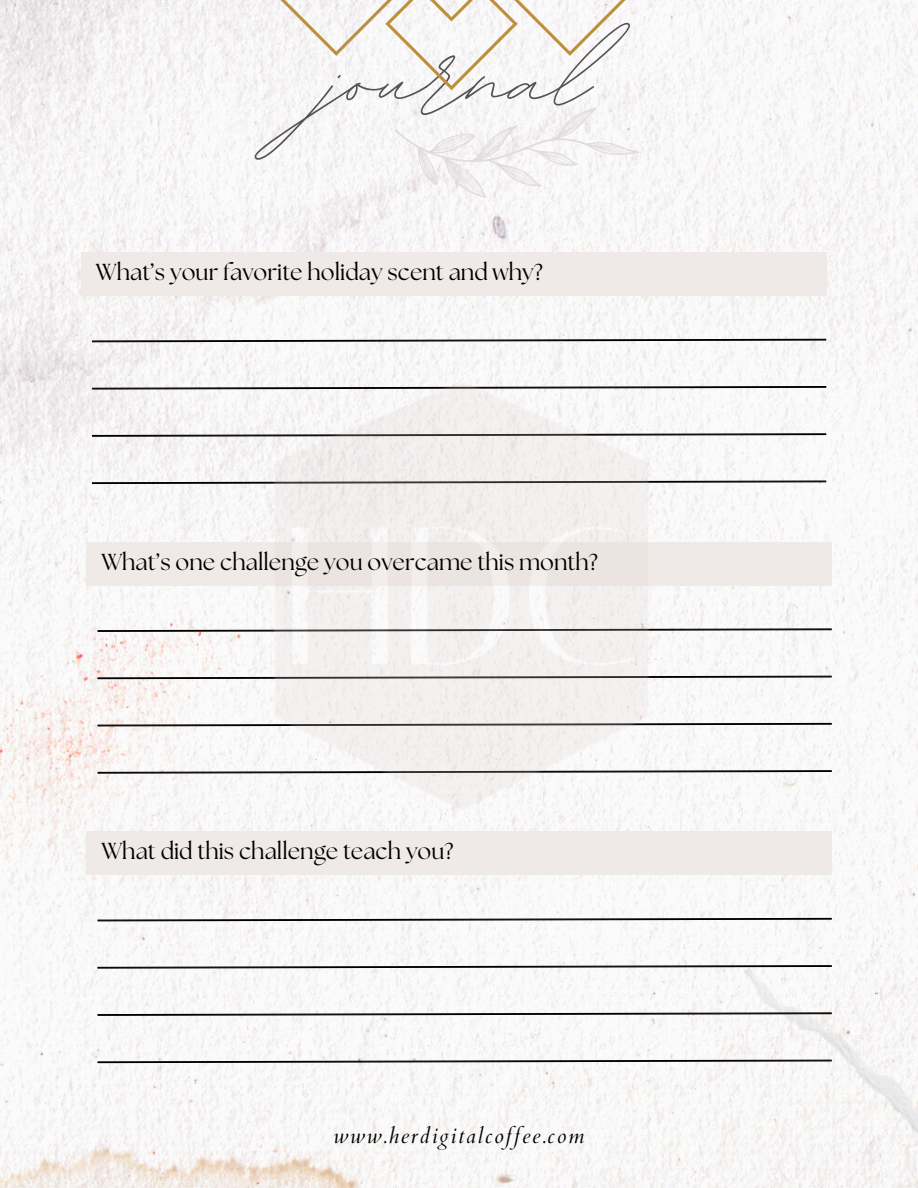
<style>
.page{position:relative;width:918px;height:1188px;background:#fff}
.page>*{position:absolute;margin:0;border:0;box-sizing:border-box;transform-origin:0 0}
.t1{font:148.5px "BD Script";color:#545454}
.t2{font:23.1px "The Seasons";color:#000}
.t3{font:italic 21.45px "Cardo";letter-spacing:.085em;color:#000}
</style>
<div class="page">
<img style="left:0;top:0;width:918px;height:1188px">
<img style="left:726px;top:888px;width:192px;height:300px">
<svg style="left:91px;top:338px;width:736px;height:5px"></svg>
<svg style="left:91px;top:385px;width:736px;height:5px"></svg>
<svg style="left:91px;top:433px;width:736px;height:4px"></svg>
<svg style="left:91px;top:480px;width:736px;height:5px"></svg>
<div style="left:81px;top:252px;width:746px;height:44px;background:#efeae7"></div>
<svg style="left:97px;top:628px;width:736px;height:5px"></svg>
<svg style="left:97px;top:675px;width:736px;height:5px"></svg>
<svg style="left:97px;top:722px;width:736px;height:5px"></svg>
<svg style="left:97px;top:770px;width:736px;height:4px"></svg>
<div style="left:86px;top:542px;width:746px;height:43px;background:#efeae7"></div>
<svg style="left:97px;top:917px;width:736px;height:5px"></svg>
<svg style="left:97px;top:965px;width:736px;height:4px"></svg>
<svg style="left:97px;top:1012px;width:736px;height:4px"></svg>
<svg style="left:97px;top:1059px;width:736px;height:5px"></svg>
<div style="left:86px;top:831px;width:746px;height:44px;background:#efeae7"></div>
<img style="left:213px;top:348px;width:492px;height:483px">
<svg style="left:270px;top:0;width:376px;height:224px"></svg>
<h1 class="t1" style="left:328px;top:-18px;width:264px">journal</h1>
<p class="t2" style="left:96px;top:262px;width:449px">What’s your favorite holiday scent and why?</p>
<p class="t2" style="left:101px;top:551px;width:498px">What’s one challenge you overcame this month?</p>
<p class="t2" style="left:101px;top:841px;width:354px">What did this challenge teach you?</p>
<p class="t3" style="left:334px;top:1122px;width:252px">www.herdigitalcoffee.com</p>
</div>
